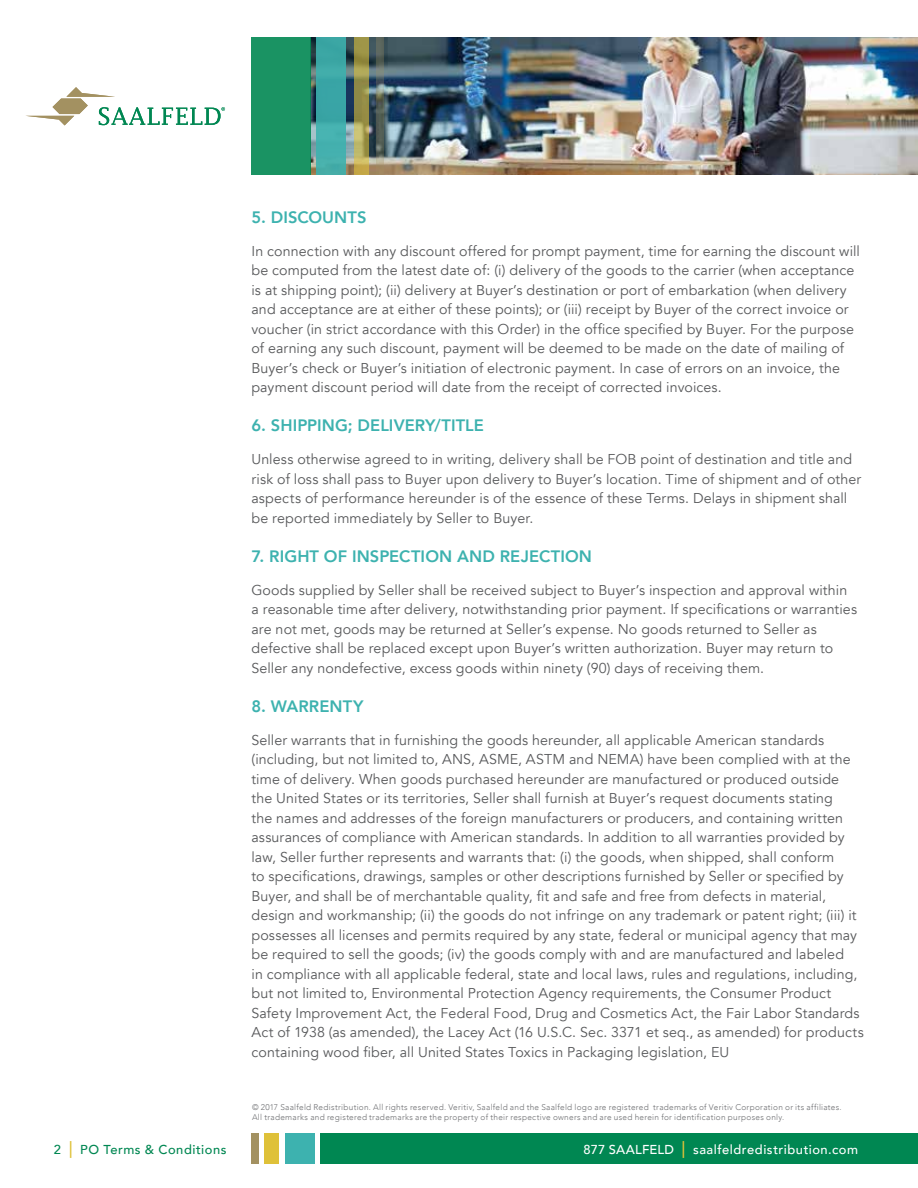
<style>
.page{position:relative;width:918px;height:1188px;background:#fff}
.page>*{position:absolute;margin:0;border:0;box-sizing:border-box;transform-origin:0 0}
.t1{font:800 16.5px "Avenir";letter-spacing:.005em;color:#3db2af}
.t2{font:14.25px/19.5px "Avenir";letter-spacing:.01em;color:#58595b}
.t3{font:500 12.9px "Avenir";letter-spacing:.04em;color:#fff}
.t4{font:500 12.9px "Avenir";letter-spacing:.04em;color:#008752}
.t5{font:300 8.25px/9.9px "Avenir";letter-spacing:.035em;color:#6d6e71}
.s1{font-family:"Arial";font-weight:400;font-size:18px;color:#dfc139}
</style>
<div class="page">
<div style="left:285px;top:1133px;width:30px;height:31px;background:#3db2af"></div>
<div style="left:321px;top:1133px;width:597px;height:31px;background:#008752"></div>
<div style="left:265px;top:1133px;width:14px;height:31px;background:#dfc139"></div>
<div style="left:251px;top:1133px;width:8px;height:31px;background:#a39161"></div>
<img style="left:311px;top:38px;width:607px;height:137px">
<div style="left:317px;top:38px;width:29px;height:137px;background:linear-gradient(to bottom,#37a3a3,#46b0ae)"></div>
<div style="left:251px;top:38px;width:60px;height:137px;background:#1a9363"></div>
<svg style="left:354px;top:38px;width:15px;height:137px;background:#a59b4e"></svg>
<svg style="left:377px;top:38px;width:7px;height:137px"></svg>
<svg style="left:26px;top:87px;width:199px;height:38px"></svg>
<p class="t1" style="left:251px;top:204px;width:117px">5. DISCOUNTS</p>
<p class="t2" style="left:251px;top:241px;width:610px">In connection with any discount offered for prompt payment, time for earning the discount will be computed from the latest date of: (i) delivery of the goods to the carrier (when acceptance is at shipping point); (ii) delivery at Buyer’s destination or port of embarkation (when delivery and acceptance are at either of these points); or (iii) receipt by Buyer of the correct invoice or voucher (in strict accordance with this Order) in the office specified by Buyer. For the purpose of earning any such discount, payment will be deemed to be made on the date of mailing of Buyer’s check or Buyer’s initiation of electronic payment. In case of errors on an invoice, the payment discount period will date from the receipt of corrected invoices.</p>
<p class="t1" style="left:251px;top:413px;width:234px">6. SHIPPING; DELIVERY/TITLE</p>
<p class="t2" style="left:251px;top:450px;width:611px">Unless otherwise agreed to in writing, delivery shall be FOB point of destination and title and risk of loss shall pass to Buyer upon delivery to Buyer’s location. Time of shipment and of other aspects of performance hereunder is of the essence of these Terms. Delays in shipment shall be reported immediately by Seller to Buyer.</p>
<p class="t1" style="left:251px;top:543px;width:342px">7. RIGHT OF INSPECTION AND REJECTION</p>
<p class="t2" style="left:251px;top:580px;width:607px">Goods supplied by Seller shall be received subject to Buyer’s inspection and approval within a reasonable time after delivery, notwithstanding prior payment. If specifications or warranties are not met, goods may be returned at Seller’s expense. No goods returned to Seller as defective shall be replaced except upon Buyer’s written authorization. Buyer may return to Seller any nondefective, excess goods within ninety (90) days of receiving them.</p>
<p class="t1" style="left:251px;top:693px;width:114px">8. WARRENTY</p>
<p class="t2" style="left:251px;top:730px;width:614px">Seller warrants that in furnishing the goods hereunder, all applicable American standards (including, but not limited to, ANS, ASME, ASTM and NEMA) have been complied with at the time of delivery. When goods purchased hereunder are manufactured or produced outside<br>the United States or its territories, Seller shall furnish at Buyer’s request documents stating<br>the names and addresses of the foreign manufacturers or producers, and containing written assurances of compliance with American standards. In addition to all warranties provided by law, Seller further represents and warrants that: (i) the goods, when shipped, shall conform<br>to specifications, drawings, samples or other descriptions furnished by Seller or specified by Buyer, and shall be of merchantable quality, fit and safe and free from defects in material, design and workmanship; (ii) the goods do not infringe on any trademark or patent right; (iii) it possesses all licenses and permits required by any state, federal or municipal agency that may be required to sell the goods; (iv) the goods comply with and are manufactured and labeled<br>in compliance with all applicable federal, state and local laws, rules and regulations, including, but not limited to, Environmental Protection Agency requirements, the Consumer Product Safety Improvement Act, the Federal Food, Drug and Cosmetics Act, the Fair Labor Standards Act of 1938 (as amended), the Lacey Act (16 U.S.C. Sec. 3371 et seq., as amended) for products containing wood fiber, all United States Toxics in Packaging legislation, EU</p>
<p class="t5" style="left:252px;top:1102px;width:591px">© 2017 Saalfeld Redistribution. All rights reserved. Veritiv, Saalfeld and the Saalfeld logo are registered trademarks of Veritiv Corporation or its affiliates.<br>All trademarks and registered trademarks are the property of their respective owners and are used herein for identification purposes only.</p>
<p class="t4" style="left:54px;top:1138px;width:174px">2 <span class="s1">|</span> PO Terms &amp; Conditions</p>
<p class="t3" style="left:584px;top:1138px;width:276px">877 SAALFELD <span class="s1">|</span> saalfeldredistribution.com</p>
</div>
